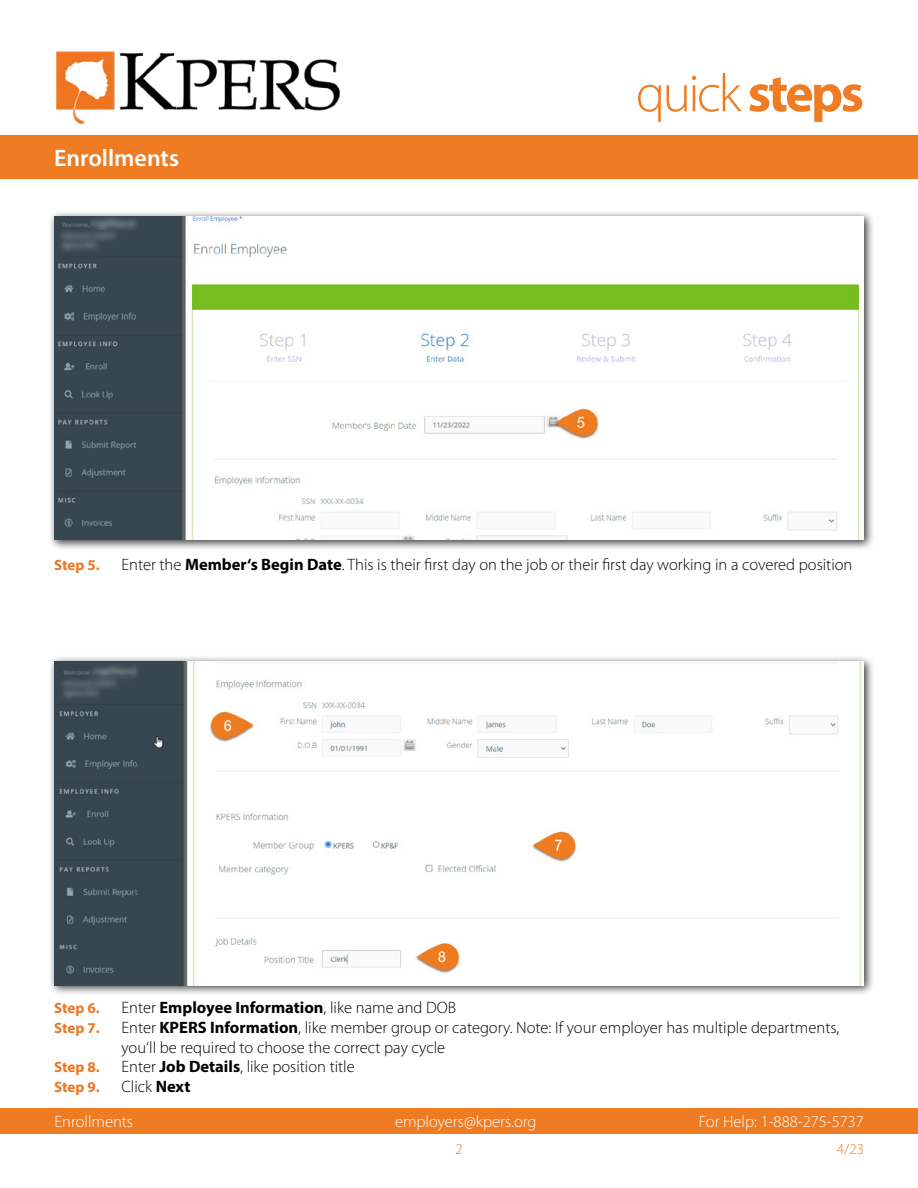
<style>
.page{position:relative;width:918px;height:1188px;background:#fff}
.page>*{position:absolute;margin:0;border:0;box-sizing:border-box;transform-origin:0 0}
.t1{font:300 54px "Myriad Pro";letter-spacing:-.05em;color:#ef7c22}
.t2{font:600 24px "Myriad Pro";color:#fff}
.t3{font:300 16.5px/19.8px "Myriad Pro";color:#000}
.t4{font:300 16.5px "Myriad Pro";color:#fff}
.t5{font:700 15px "Myriad Pro";letter-spacing:-.005em;color:#ec7624}
.t6{font:300 15px "Myriad Pro";color:#ef7c22}
.s1{font-weight:700}
</style>
<div class="page">
<img style="left:56px;top:51px;width:284px;height:74px">
<div style="left:0;top:135px;width:918px;height:43px;background:#ef7c22"></div>
<div style="left:0;top:1108px;width:918px;height:26px;background:#ef7c22"></div>
<div style="left:47px;top:209px;width:828px;height:342px;background:#000;opacity:.75"></div>
<img style="left:54px;top:216px;width:810px;height:324px">
<div style="left:47px;top:655px;width:828px;height:341px;background:#000;opacity:.75"></div>
<img style="left:54px;top:662px;width:810px;height:324px">
<h2 class="t2" style="left:54px;top:142px;width:127px">Enrollments</h2>
<h1 class="t1" style="left:636px;top:61px;width:230px">quick <span class="s1">steps</span></h1>
<p class="t5" style="left:54px;top:555px;width:47px">Step 5.</p>
<p class="t3" style="left:122px;top:554px;width:732px">Enter the <span class="s1">Member‘s Begin Date</span>. This is their first day on the job or their first day working in a covered position</p>
<p class="t5" style="left:54px;top:998px;width:47px">Step 6.</p>
<p class="t3" style="left:122px;top:997px;width:336px">Enter <span class="s1">Employee Information</span>, like name and DOB</p>
<p class="t5" style="left:54px;top:1018px;width:47px">Step 7.</p>
<p class="t3" style="left:122px;top:1017px;width:719px">Enter <span class="s1">KPERS Information</span>, like member group or category. Note: If your employer has multiple departments, you‘ll be required to choose the correct pay cycle</p>
<p class="t5" style="left:54px;top:1058px;width:47px">Step 8.</p>
<p class="t3" style="left:122px;top:1057px;width:235px">Enter <span class="s1">Job Details</span>, like position title</p>
<p class="t5" style="left:54px;top:1077px;width:47px">Step 9.</p>
<p class="t3" style="left:122px;top:1077px;width:70px">Click <span class="s1">Next</span></p>
<p class="t4" style="left:55px;top:1112px;width:80px">Enrollments</p>
<p class="t4" style="left:395px;top:1112px;width:143px">employers@kpers.org</p>
<p class="t4" style="left:699px;top:1112px;width:167px">For Help: 1-888-275-5737</p>
<p class="t6" style="left:455px;top:1140px;width:9px">2</p>
<p class="t6" style="left:837px;top:1140px;width:29px">4/23</p>
</div>
